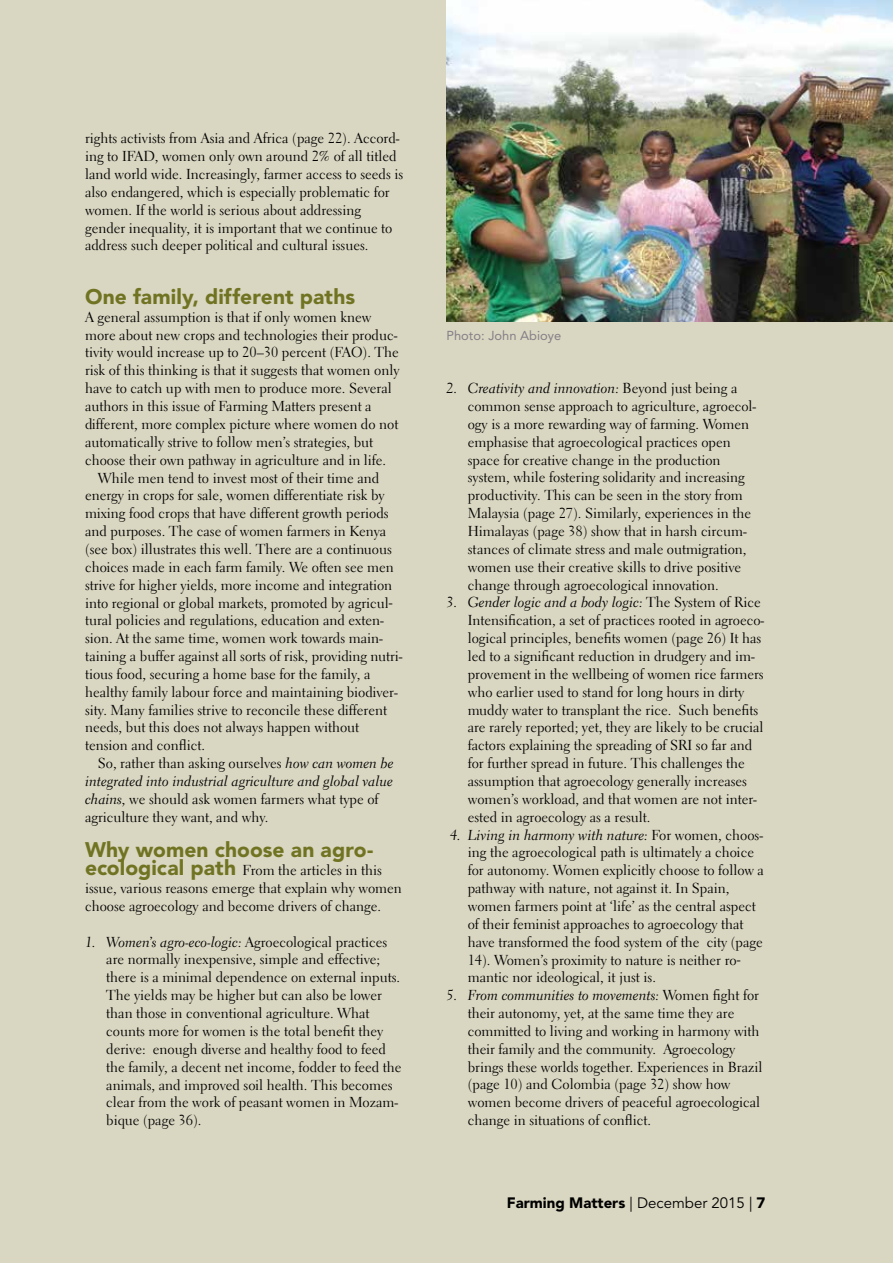
<style>
.page{position:relative;width:893px;height:1263px;background:#d9d6c1}
.page>*{position:absolute;margin:0;border:0;box-sizing:border-box;transform-origin:0 0}
.t1{font:900 21px "Avenir LT Std";letter-spacing:.005em;color:#707422}
.t2{font:900 15px "Avenir LT Std";color:#000}
.t3{font:14.4px/17.9px "Electra LT Std";color:#000}
.t4{font:14.4px "Electra LT Std Cursive";color:#000}
.t5{font:12.9px "Avenir LT Std";color:#847f87}
.s1{font-family:"Electra LT Std Cursive"}
.s2{font-family:"Avenir LT Std";font-weight:900;font-size:21px;color:#707422}
.s3{font-family:"Electra LT Std"}
.s4{font-weight:400}
</style>
<div class="page">
<img style="left:446px;top:0;width:447px;height:322px">
<p class="t3" style="left:85px;top:129px;width:320px">rights activists from Asia and Africa (page 22). Accord&shy;ing to IFAD, women only own around 2% of all titled land world wide. Increasingly, farmer access to seeds is also endangered, which is especially problematic for women. If the world is serious about addressing gender inequality, it is important that we continue to address such deeper political and cultural issues.</p>
<h1 class="t1" style="left:85px;top:284px;width:272px">One family, different paths</h1>
<p class="t3" style="left:85px;top:308px;width:288px">A general assumption is that if only women knew</p>
<p class="t3" style="left:85px;top:326px;width:314px">more about new crops and technologies their produc-</p>
<p class="t3" style="left:85px;top:344px;width:315px">tivity would increase up to 20–30 percent (FAO). The</p>
<p class="t3" style="left:85px;top:361px;width:316px">risk of this thinking is that it suggests that women only</p>
<p class="t3" style="left:85px;top:379px;width:308px">have to catch up with men to produce more. Several</p>
<p class="t3" style="left:85px;top:397px;width:288px">authors in this issue of Farming Matters present a</p>
<p class="t3" style="left:85px;top:415px;width:315px">different, more complex picture where women do not</p>
<p class="t3" style="left:85px;top:433px;width:290px">automatically strive to follow men’s strategies, but</p>
<p class="t3" style="left:85px;top:451px;width:303px">choose their own pathway in agriculture and in life.</p>
<p class="t3" style="left:98px;top:469px;width:283px">While men tend to invest most of their time and</p>
<p class="t3" style="left:85px;top:486px;width:301px">energy in crops for sale, women differentiate risk by</p>
<p class="t3" style="left:85px;top:504px;width:305px">mixing food crops that have different growth periods</p>
<p class="t3" style="left:85px;top:522px;width:303px">and purposes. The case of women farmers in Kenya</p>
<p class="t3" style="left:85px;top:540px;width:308px">(see box) illustrates this well. There are a continuous</p>
<p class="t3" style="left:85px;top:558px;width:310px">choices made in each farm family. We often see men</p>
<p class="t3" style="left:85px;top:576px;width:309px">strive for higher yields, more income and integration</p>
<p class="t3" style="left:85px;top:594px;width:309px">into regional or global markets, promoted by agricul-</p>
<p class="t3" style="left:85px;top:611px;width:300px">tural policies and regulations, education and exten-</p>
<p class="t3" style="left:85px;top:629px;width:299px">sion. At the same time, women work towards main-</p>
<p class="t3" style="left:85px;top:647px;width:319px">taining a buffer against all sorts of risk, providing nutri-</p>
<p class="t3" style="left:85px;top:665px;width:287px">tious food, securing a home base for the family, a</p>
<p class="t3" style="left:85px;top:683px;width:314px">healthy family labour force and maintaining biodiver-</p>
<p class="t3" style="left:85px;top:701px;width:303px">sity. Many families strive to reconcile these different</p>
<p class="t3" style="left:85px;top:718px;width:276px">needs, but this does not always happen without</p>
<p class="t3" style="left:85px;top:736px;width:121px">tension and conflict.</p>
<p class="t3" style="left:98px;top:754px;width:297px">So, rather than asking ourselves <span class="s1">how can women be</span></p>
<p class="t4" style="left:85px;top:772px;width:309px">integrated into industrial agriculture and global value</p>
<p class="t3" style="left:85px;top:790px;width:295px"><span class="s1">chains,</span> we should ask women farmers what type of agriculture they want, and why.</p>
<h1 class="t1" style="left:85px;top:837px;width:290px">Why women choose an agro-</h1>
<p class="t3" style="left:85px;top:861px;width:318px"><span class="s2">ecological path</span> From the articles in this issue, various reasons emerge that explain why women choose agroecology and become drivers of change.</p>
<p class="t4" style="left:85px;top:933px;width:304px">1. Women’s agro-eco-logic: <span class="s3">Agroecological practices</span></p>
<p class="t3" style="left:106px;top:951px;width:297px">are normally inexpensive, simple and effective; there is a minimal dependence on external inputs.<br>The yields may be higher but can also be lower than those in conventional agriculture. What counts more for women is the total benefit they derive: enough diverse and healthy food to feed the family, a decent net income, fodder to feed the animals, and improved soil health. This becomes clear from the work of peasant women in Mozam&shy;bique (page 36).</p>
<p class="t5" style="left:446px;top:328px;width:116px">Photo: John Abioye</p>
<p class="t4" style="left:446px;top:379px;width:293px">2. Creativity and innovation: <span class="s3">Beyond just being a</span></p>
<p class="t3" style="left:468px;top:397px;width:290px">common sense approach to agriculture, agroecol&shy;ogy is a more rewarding way of farming. Women emphasise that agroecological practices open space for creative change in the production system, while fostering solidarity and increasing productivity. This can be seen in the story from Malaysia (page 27). Similarly, experiences in the Himalayas (page 38) show that in harsh circum&shy;stances of climate stress and male outmigration, women use their creative skills to drive positive change through agroecological innovation.</p>
<p class="t4" style="left:446px;top:594px;width:316px">3. Gender logic and a body logic: <span class="s3">The System of Rice</span></p>
<p class="t3" style="left:468px;top:611px;width:298px">Intensification, a set of practices rooted in agroeco&shy;logical principles, benefits women (page 26) It has led to a significant reduction in drudgery and im&shy;provement in the wellbeing of women rice farmers who earlier used to stand for long hours in dirty muddy water to transplant the rice. Such benefits are rarely reported; yet, they are likely to be crucial factors explaining the spreading of SRI so far and for further spread in future. This challenges the assumption that agroecology generally increases women’s workload, and that women are not inter&shy;ested in agroecology as a result.</p>
<p class="t4" style="left:450px;top:826px;width:314px">4. Living in harmony with nature: <span class="s3">For women, choos-</span></p>
<p class="t3" style="left:468px;top:843px;width:298px">ing the agroecological path is ultimately a choice for autonomy. Women explicitly choose to follow a pathway with nature, not against it. In Spain, women farmers point at ‘life’ as the central aspect of their feminist approaches to agroecology that have transformed the food system of the city (page 14). Women’s proximity to nature is neither ro&shy;mantic nor ideological, it just is.</p>
<p class="t4" style="left:446px;top:986px;width:314px">5. From communities to movements: <span class="s3">Women fight for</span></p>
<p class="t3" style="left:468px;top:1004px;width:296px">their autonomy, yet, at the same time they are committed to living and working in harmony with their family and the community. Agroecology brings these worlds together. Experiences in Brazil (page 10) and Colombia (page 32) show how women become drivers of peaceful agroecological change in situations of conflict.</p>
<p class="t2" style="left:507px;top:1193px;width:260px">Farming Matters <span class="s4">| December 2015 |</span> 7</p>
</div>
